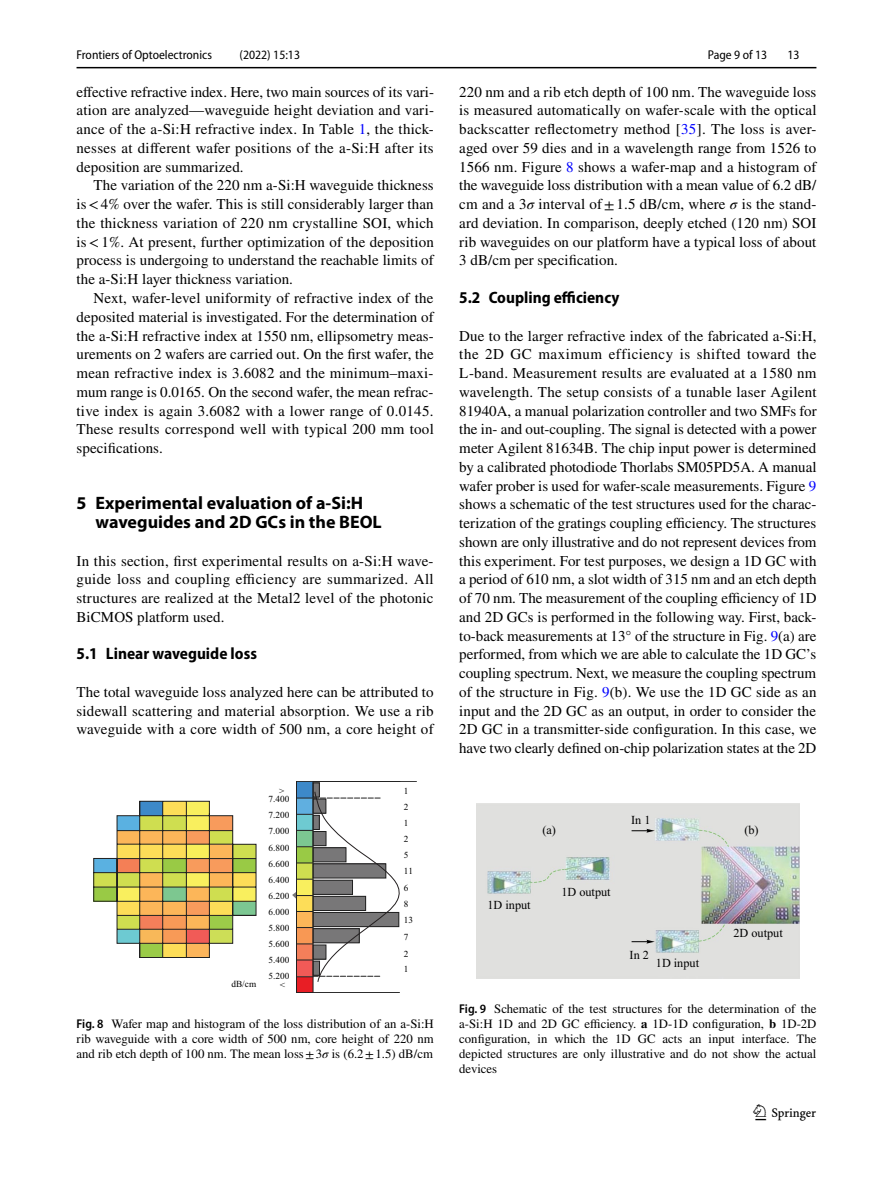
<style>
.page{position:relative;width:893px;height:1187px;background:#fff}
.page>*{position:absolute;margin:0;border:0;box-sizing:border-box;transform-origin:0 0}
.t1{font:22.5px "Springnew Regular 3";color:#000}
.t2{font:700 18px/18.8px "Myriad Pro";color:#000}
.t3{font:700 semi-condensed 16.5px "Myriad Pro";color:#000}
.t4{font:15px/18.8px "STIX";letter-spacing:.005em;color:#000;text-align:justify}
.t5{font:12.75px/15px "STIX";color:#000;text-align:justify}
.t6{font:semi-condensed 12.75px "Myriad Pro";color:#000}
.t7{font:12.3px "Times New Roman PSMT6";color:#000}
.t8{font:9.3px/16.2px "Times New Roman PSMT5";color:#000}
.s1{color:#00f}
.s2{font-family:"Myriad Pro";font-weight:600;font-stretch:semi-condensed}
.s3{font-style:italic}
.s4{font-weight:700}
</style>
<div class="page">
<hr style="left:77px;top:67px;width:739px;height:1px;background:#000">
<svg style="left:93px;top:800px;width:164px;height:157px"></svg>
<svg style="left:292px;top:781px;width:125px;height:211px"></svg>
<img style="left:476px;top:803px;width:323px;height:175px">
<svg style="left:632px;top:828px;width:23px;height:4px"></svg>
<svg style="left:632px;top:939px;width:23px;height:4px"></svg>
<p class="t6" style="left:77px;top:48px;width:137px">Frontiers of Optoelectronics</p>
<p class="t6" style="left:240px;top:48px;width:62px">(2022) 15:13</p>
<p class="t4" style="left:77px;top:83px;width:359px">effective refractive index. Here, two main sources of its vari&shy;ation are analyzed—waveguide height deviation and vari&shy;ance of the a-Si:H refractive index. In Table <span class="s1">1</span>, the thick&shy;nesses at different wafer positions of the a-Si:H after its deposition are summarized.</p>
<p class="t4" style="left:77px;top:177px;width:359px;text-indent:17px">The variation of the 220 nm a-Si:H waveguide thickness is&lt;4% over the wafer. This is still considerably larger than the thickness variation of 220 nm crystalline SOI, which is&lt;1%. At present, further optimization of the deposition process is undergoing to understand the reachable limits of the a-Si:H layer thickness variation.</p>
<p class="t4" style="left:77px;top:289px;width:359px;text-indent:17px">Next, wafer-level uniformity of refractive index of the deposited material is investigated. For the determination of the a-Si:H refractive index at 1550 nm, ellipsometry meas&shy;urements on 2 wafers are carried out. On the first wafer, the mean refractive index is 3.6082 and the minimum–maxi&shy;mum range is 0.0165. On the second wafer, the mean refrac&shy;tive index is again 3.6082 with a lower range of 0.0145.<br>These results correspond well with typical 200 mm tool specifications.</p>
<p class="t2" style="left:96px;top:493px;width:288px;text-indent:-19px">5 Experimental evaluation of a‑Si:H waveguides and 2D GCs in the BEOL</p>
<p class="t4" style="left:77px;top:552px;width:359px">In this section, first experimental results on a-Si:H wave&shy;guide loss and coupling efficiency are summarized. All structures are realized at the Metal2 level of the photonic BiCMOS platform used.</p>
<p class="t3" style="left:77px;top:644px;width:182px">5.1 Linear waveguide loss</p>
<p class="t4" style="left:77px;top:683px;width:359px">The total waveguide loss analyzed here can be attributed to sidewall scattering and material absorption. We use a rib waveguide with a core width of 500 nm, a core height of</p>
<p class="t8" style="left:404px;top:782px;width:6px">1<br>2</p>
<p class="t8" style="left:404px;top:830px;width:6px">2<br>5</p>
<p class="t8" style="left:404px;top:880px;width:6px;line-height:15.6px">6<br>8</p>
<p class="t8" style="left:404px;top:927px;width:6px;line-height:16.8px">7<br>2</p>
<p class="t8" style="left:404px;top:960px;width:6px">1</p>
<p class="t8" style="left:279px;top:782px;width:7px">&gt;</p>
<p class="t8" style="left:268px;top:790px;width:22px;text-align:justify">7.400<br>7.200<br>7.000<br>6.800<br>6.600<br>6.400<br>6.200</p>
<p class="t8" style="left:268px;top:903px;width:22px;text-align:justify">6.000<br>5.800<br>5.600<br>5.400<br>5.200</p>
<p class="t8" style="left:404px;top:814px;width:6px">1</p>
<p class="t8" style="left:404px;top:863px;width:11px">11</p>
<p class="t8" style="left:404px;top:911px;width:11px">13</p>
<p class="t8" style="left:231px;top:975px;width:26px">dB/cm</p>
<p class="t5" style="left:77px;top:1016px;width:359px"><span class="s2">Fig. 8</span> Wafer map and histogram of the loss distribution of an a-Si:H rib waveguide with a core width of 500 nm, core height of 220 nm and rib etch depth of 100 nm. The mean loss±3<span class="s3">σ</span> is (6.2±1.5) dB/cm</p>
<p class="t6" style="left:708px;top:48px;width:61px">Page 9 of 13</p>
<p class="t6" style="left:787px;top:48px;width:14px">13</p>
<p class="t4" style="left:459px;top:83px;width:359px">220 nm and a rib etch depth of 100 nm. The waveguide loss is measured automatically on wafer-scale with the optical backscatter reflectometry method [<span class="s1">35</span>]. The loss is aver&shy;aged over 59 dies and in a wavelength range from 1526 to 1566 nm. Figure <span class="s1">8</span> shows a wafer-map and a histogram of the waveguide loss distribution with a mean value of 6.2 dB/ cm and a 3<span class="s3">σ</span> interval of±1.5 dB/cm, where <span class="s3">σ</span> is the stand&shy;ard deviation. In comparison, deeply etched (120 nm) SOI rib waveguides on our platform have a typical loss of about 3 dB/cm per specification.</p>
<p class="t3" style="left:459px;top:288px;width:162px">5.2 Coupling efficiency</p>
<p class="t4" style="left:459px;top:327px;width:359px">Due to the larger refractive index of the fabricated a-Si:H, the 2D GC maximum efficiency is shifted toward the L-band. Measurement results are evaluated at a 1580 nm wavelength. The setup consists of a tunable laser Agilent 81940A, a manual polarization controller and two SMFs for the in- and out-coupling. The signal is detected with a power meter Agilent 81634B. The chip input power is determined by a calibrated photodiode Thorlabs SM05PD5A. A manual wafer prober is used for wafer-scale measurements. Figure <span class="s1">9 </span>shows a schematic of the test structures used for the charac&shy;terization of the gratings coupling efficiency. The structures shown are only illustrative and do not represent devices from this experiment. For test purposes, we design a 1D GC with a period of 610 nm, a slot width of 315 nm and an etch depth of 70 nm. The measurement of the coupling efficiency of 1D and 2D GCs is performed in the following way. First, back&shy;to-back measurements at 13° of the structure in Fig. <span class="s1">9</span>(a) are performed, from which we are able to calculate the 1D GC’s coupling spectrum. Next, we measure the coupling spectrum of the structure in Fig. <span class="s1">9</span>(b). We use the 1D GC side as an input and the 2D GC as an output, in order to consider the 2D GC in a transmitter-side configuration. In this case, we have two clearly defined on-chip polarization states at the 2D</p>
<p class="t7" style="left:631px;top:811px;width:21px">In 1</p>
<p class="t7" style="left:542px;top:821px;width:15px">(a)</p>
<p class="t7" style="left:744px;top:821px;width:16px">(b)</p>
<p class="t7" style="left:487px;top:896px;width:45px">1D input</p>
<p class="t7" style="left:561px;top:883px;width:51px">1D output</p>
<p class="t7" style="left:630px;top:946px;width:21px">In 2</p>
<p class="t7" style="left:656px;top:954px;width:45px">1D input</p>
<p class="t7" style="left:733px;top:924px;width:51px">2D output</p>
<p class="t5" style="left:459px;top:1002px;width:359px"><span class="s2">Fig. 9</span> Schematic of the test structures for the determination of the a-Si:H 1D and 2D GC efficiency. <span class="s4">a</span> 1D-1D configuration, <span class="s4">b</span> 1D-2D configuration, in which the 1D GC acts an input interface. The depicted structures are only illustrative and do not show the actual devices</p>
<h1 class="t1" style="left:755px;top:1104px;width:62px">1 3</h1>
</div>
